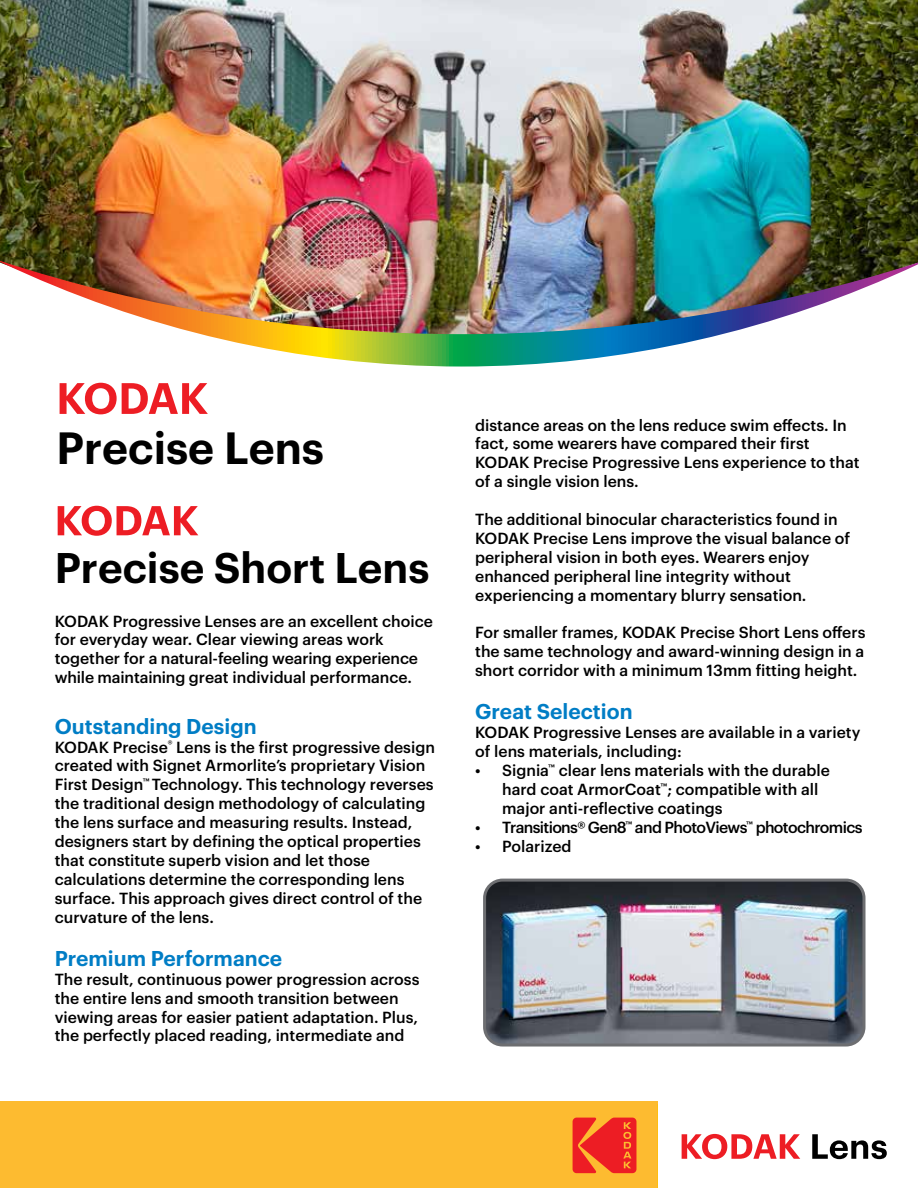
<style>
.page{position:relative;width:918px;height:1188px;background:#fff}
.page>*{position:absolute;margin:0;border:0;box-sizing:border-box;transform-origin:0 0}
.t1{font:600 44.25px "Graphik";color:#000}
.t2{font:600 42px "Graphik";color:#000}
.t3{font:600 21px "Graphik";color:#007dc5}
.t4{font:500 15.75px/18.9px "Graphik";color:#000}
.t5{font:500 15.75px "Graphik";letter-spacing:-.04em;color:#000}
</style>
<div class="page">
<img style="left:0;top:0;width:918px;height:258px">
<svg style="left:0;top:258px;width:918px;height:157px"></svg>
<img style="left:0;top:261px;width:918px;height:106px">
<svg style="left:60px;top:383px;width:148px;height:31px"></svg>
<svg style="left:58px;top:506px;width:140px;height:30px"></svg>
<img style="left:487px;top:880px;width:375px;height:163px">
<div style="left:483px;top:879px;width:383px;height:168px;border:3px solid #6d6e71;border-radius:18px"></div>
<div style="left:0;top:1102px;width:658px;height:86px;background:#fdbb30"></div>
<svg style="left:682px;top:1134px;width:118px;height:25px"></svg>
<svg style="left:812px;top:1134px;width:75px;height:25px"></svg>
<svg style="left:573px;top:1118px;width:63px;height:55px;background:#ef3926"></svg>
<h1 class="t1" style="left:57px;top:415px;width:269px">Precise Lens</h1>
<h2 class="t2" style="left:55px;top:536px;width:376px">Precise Short Lens</h2>
<p class="t4" style="left:55px;top:610px;width:380px">KODAK Progressive Lenses are an excellent choice for everyday wear. Clear viewing areas work together for a natural-feeling wearing experience while maintaining great individual performance.</p>
<h3 class="t3" style="left:55px;top:710px;width:203px">Outstanding Design</h3>
<p class="t4" style="left:55px;top:736px;width:382px">KODAK Precise<sup>®</sup> Lens is the first progressive design created with Signet Armorlite’s proprietary Vision First Design<sup>™</sup> Technology. This technology reverses the traditional design methodology of calculating the lens surface and measuring results. Instead, designers start by defining the optical properties that constitute superb vision and let those calculations determine the corresponding lens surface. This approach gives direct control of the curvature of the lens.</p>
<h3 class="t3" style="left:55px;top:942px;width:229px">Premium Performance</h3>
<p class="t4" style="left:55px;top:968px;width:366px">The result, continuous power progression across the entire lens and smooth transition between viewing areas for easier patient adaptation. Plus, the perfectly placed reading, intermediate and</p>
<p class="t4" style="left:475px;top:414px;width:386px">distance areas on the lens reduce swim effects. In fact, some wearers have compared their first KODAK Precise Progressive Lens experience to that of a single vision lens.</p>
<p class="t4" style="left:475px;top:509px;width:377px">The additional binocular characteristics found in KODAK Precise Lens improve the visual balance of peripheral vision in both eyes. Wearers enjoy enhanced peripheral line integrity without experiencing a momentary blurry sensation.</p>
<p class="t4" style="left:475px;top:622px;width:392px;text-align:justify">For smaller frames, KODAK Precise Short Lens offers the same technology and award-winning design in a short corridor with a minimum 13mm fitting height.</p>
<h3 class="t3" style="left:475px;top:696px;width:159px">Great Selection</h3>
<p class="t4" style="left:475px;top:722px;width:387px">KODAK Progressive Lenses are available in a variety of lens materials, including:</p>
<p class="t4" style="left:502px;top:760px;width:329px;text-indent:-27px">• Signia<sup>™</sup> clear lens materials with the durable hard coat ArmorCoat<sup>™</sup>; compatible with all major anti-reflective coatings</p>
<p class="t5" style="left:475px;top:815px;width:389px">• Transitions® Gen8<sup>™</sup> and PhotoViews<sup>™</sup> photochromics</p>
<p class="t4" style="left:475px;top:835px;width:98px">• Polarized</p>
</div>
